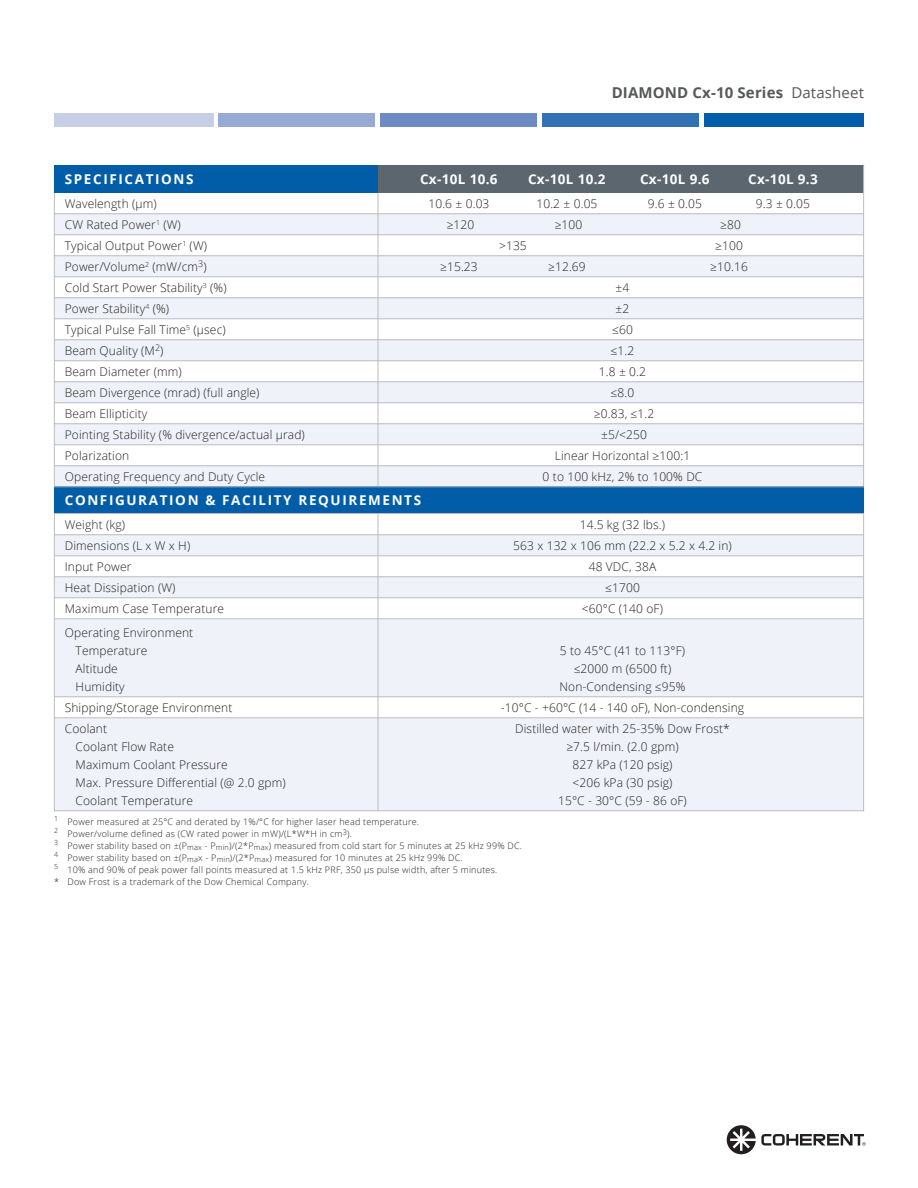
<style>
.page{position:relative;width:918px;height:1188px;background:#fff}
.page>*{position:absolute;margin:0;border:0;box-sizing:border-box;transform-origin:0 0}
.Inner_Page_Titles{font:700 15px "Open Sans";letter-spacing:.01em;color:#57585a}
.t1{font:700 13.5px "Open Sans";letter-spacing:.12em;color:#fff}
.SPECIFICATIONS_Text{font:300 12px "Open Sans";letter-spacing:.01em;color:#231f20}
.Footnotes_Text{font:300 9px "Open Sans";letter-spacing:.025em;color:#231f20}
.s1{font-weight:400}
</style>
<div class="page">
<svg style="left:727px;top:1125px;width:139px;height:29px"></svg>
<div style="left:543px;top:113px;width:156px;height:14px;background:#3271b4"></div>
<div style="left:381px;top:113px;width:156px;height:14px;background:#6d8ac2"></div>
<div style="left:705px;top:113px;width:159px;height:14px;background:#015da7"></div>
<div style="left:54px;top:113px;width:159px;height:14px;background:#c7cfe7"></div>
<div style="left:219px;top:113px;width:156px;height:14px;background:#97aad4"></div>
<div style="left:54px;top:619px;width:810px;height:78px;background:#eff2f8"></div>
<div style="left:54px;top:718px;width:810px;height:93px;background:#eff2f8"></div>
<div style="left:54px;top:577px;width:810px;height:21px;background:#eff2f8"></div>
<div style="left:54px;top:214px;width:810px;height:21px;background:#eff2f8"></div>
<div style="left:54px;top:256px;width:810px;height:21px;background:#eff2f8"></div>
<div style="left:54px;top:298px;width:810px;height:21px;background:#eff2f8"></div>
<div style="left:54px;top:340px;width:810px;height:21px;background:#eff2f8"></div>
<div style="left:54px;top:382px;width:810px;height:21px;background:#eff2f8"></div>
<div style="left:54px;top:424px;width:810px;height:21px;background:#eff2f8"></div>
<div style="left:54px;top:466px;width:810px;height:21px;background:#eff2f8"></div>
<div style="left:54px;top:535px;width:810px;height:21px;background:#eff2f8"></div>
<hr style="left:378px;top:165px;width:1px;height:646px;background:#bcbdc0">
<hr style="left:54px;top:165px;width:1px;height:646px;background:#bcbdc0">
<div style="left:378px;top:165px;width:486px;height:27px;background:#5b666f"></div>
<div style="left:54px;top:165px;width:324px;height:27px;background:#015da7"></div>
<hr style="left:863px;top:165px;width:1px;height:646px;background:#bcbdc0">
<div style="left:54px;top:487px;width:810px;height:27px;background:#015da7"></div>
<hr style="left:54px;top:213px;width:810px;height:1px;background:#bcbdc0">
<hr style="left:54px;top:234px;width:810px;height:1px;background:#bcbdc0">
<hr style="left:54px;top:255px;width:810px;height:1px;background:#bcbdc0">
<hr style="left:54px;top:276px;width:810px;height:1px;background:#bcbdc0">
<hr style="left:54px;top:297px;width:810px;height:1px;background:#bcbdc0">
<hr style="left:54px;top:318px;width:810px;height:1px;background:#bcbdc0">
<hr style="left:54px;top:339px;width:810px;height:1px;background:#bcbdc0">
<hr style="left:54px;top:360px;width:810px;height:1px;background:#bcbdc0">
<hr style="left:54px;top:381px;width:810px;height:1px;background:#bcbdc0">
<hr style="left:54px;top:402px;width:810px;height:1px;background:#bcbdc0">
<hr style="left:54px;top:423px;width:810px;height:1px;background:#bcbdc0">
<hr style="left:54px;top:444px;width:810px;height:1px;background:#bcbdc0">
<hr style="left:54px;top:465px;width:810px;height:1px;background:#bcbdc0">
<hr style="left:54px;top:486px;width:810px;height:1px;background:#bcbdc0">
<hr style="left:54px;top:513px;width:810px;height:1px;background:#bcbdc0">
<hr style="left:54px;top:534px;width:810px;height:1px;background:#bcbdc0">
<hr style="left:54px;top:555px;width:810px;height:1px;background:#bcbdc0">
<hr style="left:54px;top:576px;width:810px;height:1px;background:#bcbdc0">
<hr style="left:54px;top:597px;width:810px;height:1px;background:#bcbdc0">
<hr style="left:54px;top:618px;width:810px;height:1px;background:#bcbdc0">
<hr style="left:54px;top:696px;width:810px;height:1px;background:#bcbdc0">
<hr style="left:54px;top:717px;width:810px;height:1px;background:#bcbdc0">
<hr style="left:54px;top:810px;width:810px;height:1px;background:#bcbdc0">
<p class="Inner_Page_Titles" style="left:612px;top:82px;width:254px">DIAMOND Cx-10 Series <span class="s1">Datasheet</span></p>
<p class="t1" style="left:65px;top:170px;width:130px">SPECIFICATIONS</p>
<p class="t1" style="left:420px;top:170px;width:79px">Cx-10L 10.6</p>
<p class="t1" style="left:528px;top:170px;width:79px">Cx-10L 10.2</p>
<p class="t1" style="left:640px;top:170px;width:71px">Cx-10L 9.6</p>
<p class="t1" style="left:748px;top:170px;width:71px">Cx-10L 9.3</p>
<p class="SPECIFICATIONS_Text" style="left:65px;top:195px;width:93px">Wavelength (µm)</p>
<p class="SPECIFICATIONS_Text" style="left:428px;top:195px;width:63px">10.6 ± 0.03</p>
<p class="SPECIFICATIONS_Text" style="left:536px;top:195px;width:63px">10.2 ± 0.05</p>
<p class="SPECIFICATIONS_Text" style="left:648px;top:195px;width:56px">9.6 ± 0.05</p>
<p class="SPECIFICATIONS_Text" style="left:756px;top:195px;width:56px">9.3 ± 0.05</p>
<p class="SPECIFICATIONS_Text" style="left:65px;top:216px;width:118px">CW Rated Power<sup>1</sup> (W)</p>
<p class="SPECIFICATIONS_Text" style="left:447px;top:216px;width:29px">≥120</p>
<p class="SPECIFICATIONS_Text" style="left:555px;top:216px;width:29px">≥100</p>
<p class="SPECIFICATIONS_Text" style="left:720px;top:216px;width:22px">≥80</p>
<p class="SPECIFICATIONS_Text" style="left:65px;top:237px;width:144px">Typical Output Power<sup>1</sup> (W)</p>
<p class="SPECIFICATIONS_Text" style="left:499px;top:237px;width:29px">&gt;135</p>
<p class="SPECIFICATIONS_Text" style="left:715px;top:237px;width:29px">≥100</p>
<p class="SPECIFICATIONS_Text" style="left:65px;top:258px;width:143px">Power/Volume<sup>2</sup> (mW/cm<sup>3</sup>)</p>
<p class="SPECIFICATIONS_Text" style="left:440px;top:258px;width:39px">≥15.23</p>
<p class="SPECIFICATIONS_Text" style="left:548px;top:258px;width:39px">≥12.69</p>
<p class="SPECIFICATIONS_Text" style="left:710px;top:258px;width:39px">≥10.16</p>
<p class="SPECIFICATIONS_Text" style="left:65px;top:279px;width:163px">Cold Start Power Stability<sup>3</sup> (%)</p>
<p class="SPECIFICATIONS_Text" style="left:616px;top:279px;width:15px">±4</p>
<p class="SPECIFICATIONS_Text" style="left:65px;top:300px;width:106px">Power Stability<sup>4</sup> (%)</p>
<p class="SPECIFICATIONS_Text" style="left:616px;top:300px;width:15px">±2</p>
<p class="SPECIFICATIONS_Text" style="left:65px;top:321px;width:162px">Typical Pulse Fall Time<sup>5</sup> (µsec)</p>
<p class="SPECIFICATIONS_Text" style="left:612px;top:321px;width:22px">≤60</p>
<p class="SPECIFICATIONS_Text" style="left:65px;top:342px;width:100px">Beam Quality (M<sup>2</sup>)</p>
<p class="SPECIFICATIONS_Text" style="left:611px;top:342px;width:25px">≤1.2</p>
<p class="SPECIFICATIONS_Text" style="left:65px;top:363px;width:119px">Beam Diameter (mm)</p>
<p class="SPECIFICATIONS_Text" style="left:599px;top:363px;width:49px">1.8 ± 0.2</p>
<p class="SPECIFICATIONS_Text" style="left:65px;top:384px;width:196px">Beam Divergence (mrad) (full angle)</p>
<p class="SPECIFICATIONS_Text" style="left:611px;top:384px;width:25px">≤8.0</p>
<p class="SPECIFICATIONS_Text" style="left:65px;top:405px;width:84px">Beam Ellipticity</p>
<p class="SPECIFICATIONS_Text" style="left:594px;top:405px;width:62px">≥0.83, ≤1.2</p>
<p class="SPECIFICATIONS_Text" style="left:65px;top:426px;width:242px">Pointing Stability (% divergence/actual µrad)</p>
<p class="SPECIFICATIONS_Text" style="left:601px;top:426px;width:47px">±5/&lt;250</p>
<p class="SPECIFICATIONS_Text" style="left:65px;top:447px;width:66px">Polarization</p>
<p class="SPECIFICATIONS_Text" style="left:555px;top:447px;width:137px">Linear Horizontal ≥100:1</p>
<p class="SPECIFICATIONS_Text" style="left:65px;top:468px;width:202px">Operating Frequency and Duty Cycle</p>
<p class="SPECIFICATIONS_Text" style="left:543px;top:468px;width:161px">0 to 100 kHz, 2% to 100% DC</p>
<p class="t1" style="left:65px;top:491px;width:358px">CONFIGURATION &amp; FACILITY REQUIREMENTS</p>
<p class="SPECIFICATIONS_Text" style="left:65px;top:516px;width:62px">Weight (kg)</p>
<p class="SPECIFICATIONS_Text" style="left:580px;top:516px;width:87px">14.5 kg (32 lbs.)</p>
<p class="SPECIFICATIONS_Text" style="left:65px;top:537px;width:127px">Dimensions (L x W x H)</p>
<p class="SPECIFICATIONS_Text" style="left:513px;top:537px;width:220px">563 x 132 x 106 mm (22.2 x 5.2 x 4.2 in)</p>
<p class="SPECIFICATIONS_Text" style="left:65px;top:558px;width:68px">Input Power</p>
<p class="SPECIFICATIONS_Text" style="left:589px;top:558px;width:69px">48 VDC, 38A</p>
<p class="SPECIFICATIONS_Text" style="left:65px;top:579px;width:112px">Heat Dissipation (W)</p>
<p class="SPECIFICATIONS_Text" style="left:605px;top:579px;width:36px">≤1700</p>
<p class="SPECIFICATIONS_Text" style="left:65px;top:600px;width:161px">Maximum Case Temperature</p>
<p class="SPECIFICATIONS_Text" style="left:582px;top:600px;width:83px">&lt;60°C (140 oF)</p>
<p class="SPECIFICATIONS_Text" style="left:65px;top:624px;width:130px">Operating Environment</p>
<p class="SPECIFICATIONS_Text" style="left:76px;top:642px;width:73px">Temperature</p>
<p class="SPECIFICATIONS_Text" style="left:560px;top:642px;width:127px">5 to 45°C (41 to 113°F)</p>
<p class="SPECIFICATIONS_Text" style="left:76px;top:660px;width:44px">Altitude</p>
<p class="SPECIFICATIONS_Text" style="left:574px;top:660px;width:99px">≤2000 m (6500 ft)</p>
<p class="SPECIFICATIONS_Text" style="left:76px;top:678px;width:51px">Humidity</p>
<p class="SPECIFICATIONS_Text" style="left:559px;top:678px;width:128px">Non-Condensing ≤95%</p>
<p class="SPECIFICATIONS_Text" style="left:65px;top:699px;width:169px">Shipping/Storage Environment</p>
<p class="SPECIFICATIONS_Text" style="left:501px;top:699px;width:245px">-10°C - +60°C (14 - 140 oF), Non-condensing</p>
<p class="SPECIFICATIONS_Text" style="left:65px;top:720px;width:44px">Coolant</p>
<p class="SPECIFICATIONS_Text" style="left:515px;top:720px;width:216px">Distilled water with 25-35% Dow Frost*</p>
<p class="SPECIFICATIONS_Text" style="left:76px;top:738px;width:100px">Coolant Flow Rate</p>
<p class="SPECIFICATIONS_Text" style="left:566px;top:738px;width:114px">≥7.5 l/min. (2.0 gpm)</p>
<p class="SPECIFICATIONS_Text" style="left:76px;top:756px;width:154px">Maximum Coolant Pressure</p>
<p class="SPECIFICATIONS_Text" style="left:573px;top:756px;width:101px">827 kPa (120 psig)</p>
<p class="SPECIFICATIONS_Text" style="left:76px;top:774px;width:212px">Max. Pressure Differential (@ 2.0 gpm)</p>
<p class="SPECIFICATIONS_Text" style="left:573px;top:774px;width:101px">&lt;206 kPa (30 psig)</p>
<p class="SPECIFICATIONS_Text" style="left:76px;top:792px;width:119px">Coolant Temperature</p>
<p class="SPECIFICATIONS_Text" style="left:558px;top:792px;width:130px">15°C - 30°C (59 - 86 oF)</p>
<p class="Footnotes_Text" style="left:54px;top:815px;width:367px"><sup>1</sup> Power measured at 25°C and derated by 1%/°C for higher laser head temperature.</p>
<p class="Footnotes_Text" style="left:54px;top:827px;width:299px"><sup>2</sup> Power/volume defined as (CW rated power in mW)/(L*W*H in cm<sup>3</sup>).</p>
<p class="Footnotes_Text" style="left:54px;top:839px;width:469px"><sup>3</sup> Power stability based on ±(P<sub>max</sub> - P<sub>min</sub>)/(2*P<sub>max</sub>) measured from cold start for 5 minutes at 25 kHz 99% DC.</p>
<p class="Footnotes_Text" style="left:54px;top:851px;width:410px"><sup>4</sup> Power stability based on ±(P<sub>ma</sub>x - P<sub>min</sub>)/(2*P<sub>max</sub>) measured for 10 minutes at 25 kHz 99% DC.</p>
<p class="Footnotes_Text" style="left:54px;top:863px;width:445px"><sup>5</sup> 10% and 90% of peak power fall points measured at 1.5 kHz PRF, 350 µs pulse width, after 5 minutes.</p>
<p class="Footnotes_Text" style="left:54px;top:875px;width:256px">* Dow Frost is a trademark of the Dow Chemical Company.</p>
</div>
